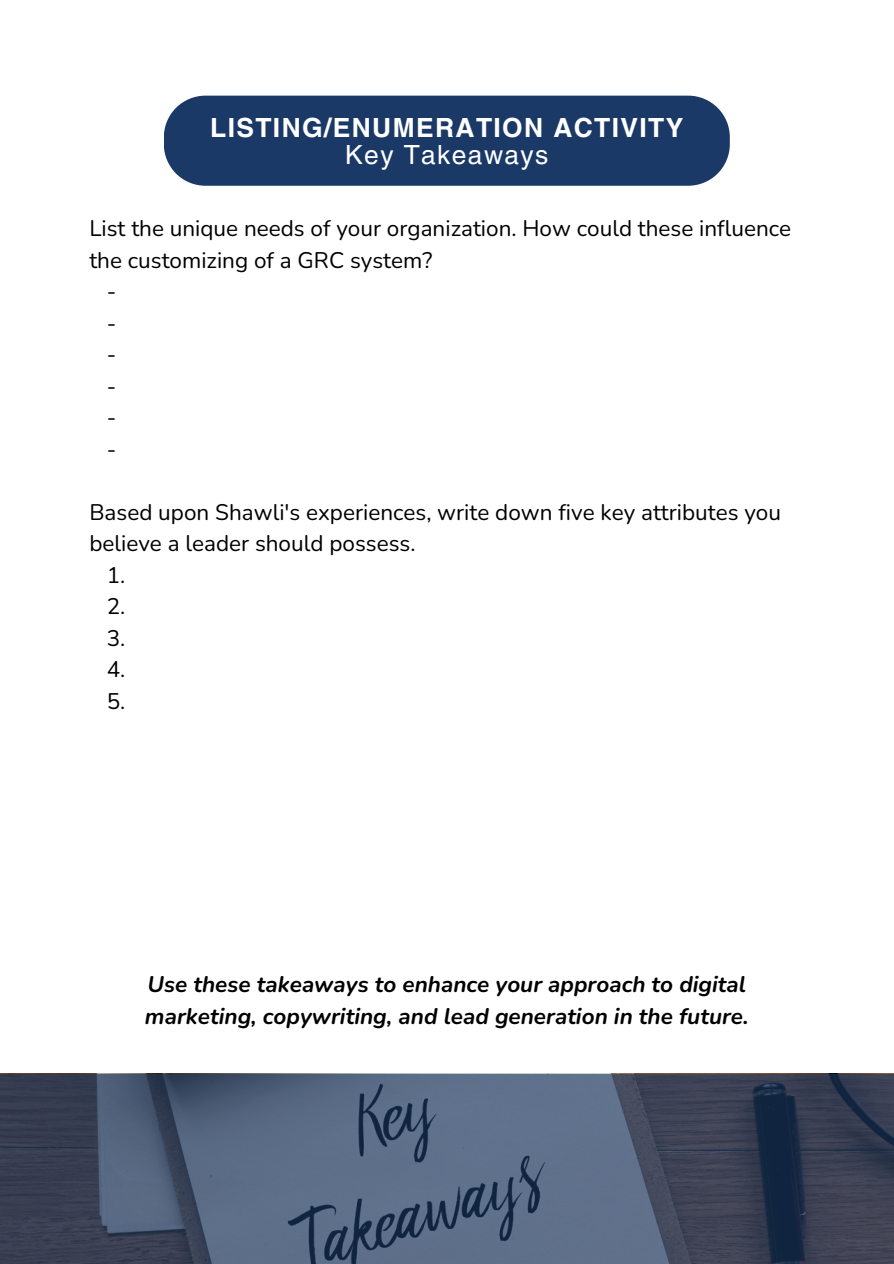
<style>
.page{position:relative;width:894px;height:1264px;background:#fff}
.page>*{position:absolute;margin:0;border:0;box-sizing:border-box;transform-origin:0 0}
.t1{font:700 26.4px "Helvetica LT Pro";letter-spacing:.05em;color:#fff}
.t2{font:26.4px "Helvetica LT Pro";letter-spacing:.05em;color:#fff}
.t3{font:22.5px "Nunito";color:#000}
.t4{font:italic 700 22.5px/31.5px "Nunito";color:#000}
</style>
<div class="page">
<div style="left:164px;top:96px;width:565px;height:90px;background:#1a3966"></div>
<svg style="left:0;top:1074px;width:893px;height:189px"></svg>
<p class="t1" style="left:210px;top:118px;width:474px">LISTING/ENUMERATION ACTIVITY</p>
<p class="t2" style="left:345px;top:145px;width:204px">Key Takeaways</p>
<p class="t3" style="left:89px;top:213px;width:703px">List the unique needs of your organization. How could these influence</p>
<p class="t3" style="left:89px;top:245px;width:344px">the customizing of a GRC system?</p>
<p class="t3" style="left:107px;top:276px;width:11px">-</p>
<p class="t3" style="left:107px;top:308px;width:11px">-</p>
<p class="t3" style="left:107px;top:339px;width:11px">-</p>
<p class="t3" style="left:107px;top:371px;width:11px">-</p>
<p class="t3" style="left:107px;top:402px;width:11px">-</p>
<p class="t3" style="left:107px;top:434px;width:11px">-</p>
<p class="t3" style="left:89px;top:497px;width:693px">Based upon Shawli's experiences, write down five key attributes you</p>
<p class="t3" style="left:89px;top:528px;width:327px">believe a leader should possess.</p>
<p class="t3" style="left:107px;top:560px;width:20px">1.</p>
<p class="t3" style="left:107px;top:591px;width:20px">2.</p>
<p class="t3" style="left:107px;top:623px;width:20px">3.</p>
<p class="t3" style="left:107px;top:654px;width:20px">4.</p>
<p class="t3" style="left:107px;top:686px;width:20px">5.</p>
<p class="t4" style="left:145px;top:969px;width:605px">Use these takeaways to enhance your approach to digital marketing, copywriting, and lead generation in the future.</p>
</div>
